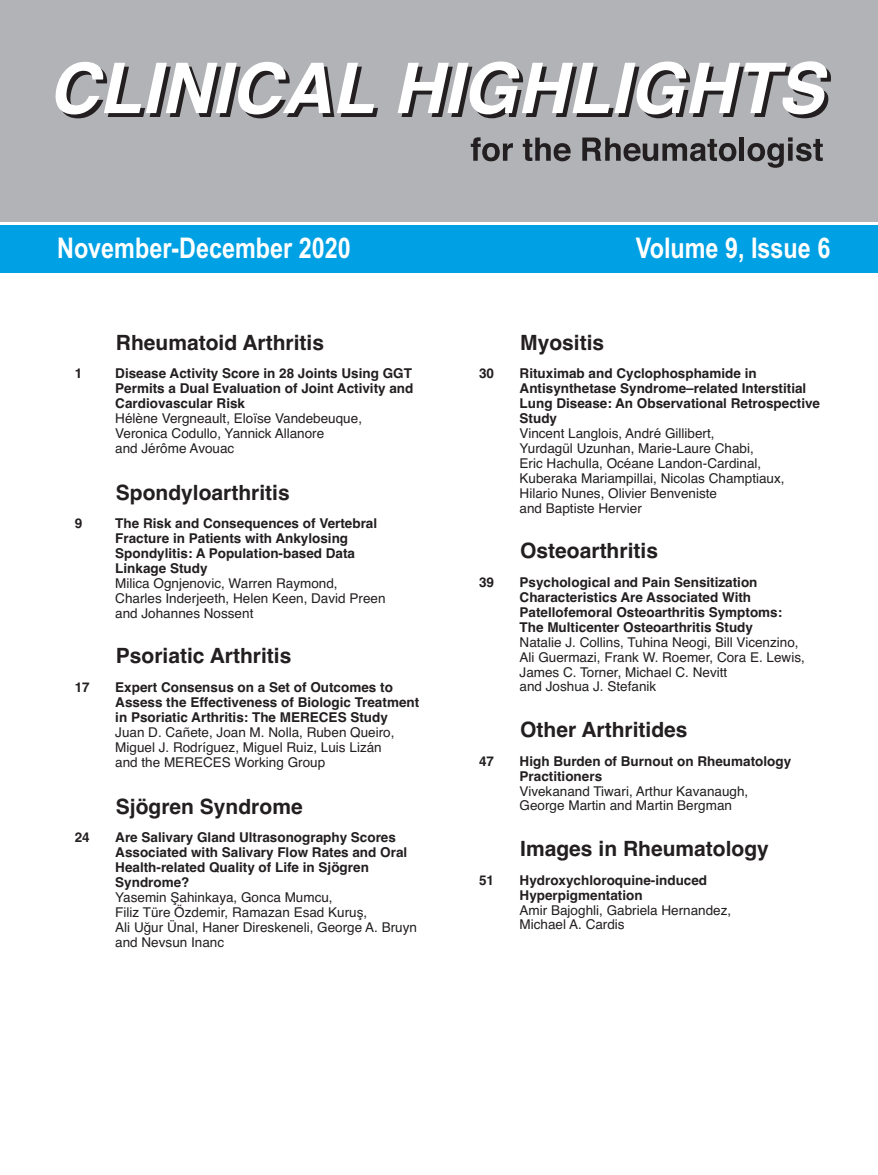
<style>
.page{position:relative;width:878px;height:1175px;background:#fff}
.page>*{position:absolute;margin:0;border:0;box-sizing:border-box;transform-origin:0 0}
.t1{font:700 28.5px "Arial Narrow";color:#fff}
.t2{font:700 21px "Helvetica";color:#231f20}
.t3{font:13.5px/14.9px "Helvetica";color:#231f20}
.t4{font:700 13.5px/14.9px "Helvetica";color:#231f20}
</style>
<div class="page">
<div style="left:0;top:226px;width:878px;height:47px;background:#00a1e4"></div>
<div style="left:0;top:0;width:878px;height:222px;background:#b2b3b7"></div>
<svg style="left:55px;top:62px;width:323px;height:56px"></svg>
<svg style="left:397px;top:61px;width:434px;height:57px"></svg>
<svg style="left:470px;top:137px;width:43px;height:24px"></svg>
<svg style="left:522px;top:138px;width:48px;height:23px"></svg>
<svg style="left:582px;top:137px;width:154px;height:24px"></svg>
<div style="left:739px;top:137px;width:5px;height:24px;background:#231f20"></div>
<svg style="left:747px;top:137px;width:75px;height:31px"></svg>
<h1 class="t1" style="left:57px;top:231px;width:295px">November-December 2020</h1>
<h1 class="t1" style="left:636px;top:231px;width:196px">Volume 9, Issue 6</h1>
<h2 class="t2" style="left:116px;top:330px;width:210px">Rheumatoid Arthritis</h2>
<p class="t4" style="left:75px;top:366px;width:9px">1</p>
<p class="t4" style="left:115px;top:366px;width:300px;text-align:justify">Disease Activity Score in 28 Joints Using GGT Permits a Dual Evaluation of Joint Activity and Cardiovascular Risk</p>
<p class="t3" style="left:115px;top:411px;width:248px">Hélène Vergneault, Eloïse Vandebeuque,<br>Veronica Codullo, Yannick Allanore<br>and Jérôme Avouac</p>
<h2 class="t2" style="left:116px;top:480px;width:175px">Spondyloarthritis</h2>
<p class="t4" style="left:75px;top:516px;width:9px">9</p>
<p class="t4" style="left:115px;top:516px;width:263px">The Risk and Consequences of Vertebral<br>Fracture in Patients with Ankylosing<br>Spondylitis: A Population-based Data<br>Linkage Study</p>
<p class="t3" style="left:115px;top:576px;width:272px">Milica Ognjenovic, Warren Raymond,<br>Charles Inderjeeth, Helen Keen, David Preen and Johannes Nossent</p>
<h2 class="t2" style="left:116px;top:643px;width:177px">Psoriatic Arthritis</h2>
<p class="t4" style="left:75px;top:680px;width:17px">17</p>
<p class="t4" style="left:115px;top:680px;width:305px">Expert Consensus on a Set of Outcomes to<br>Assess the Effectiveness of Biologic Treatment in Psoriatic Arthritis: The MERECES Study</p>
<p class="t3" style="left:115px;top:724px;width:281px">Juan D. Cañete, Joan M. Nolla, Ruben Queiro,<br>Miguel J. Rodríguez, Miguel Ruiz, Luis Lizán and the MERECES Working Group</p>
<h2 class="t2" style="left:116px;top:794px;width:188px">Sjögren Syndrome</h2>
<p class="t4" style="left:75px;top:830px;width:17px">24</p>
<p class="t4" style="left:115px;top:830px;width:293px">Are Salivary Gland Ultrasonography Scores Associated with Salivary Flow Rates and Oral Health-related Quality of Life in Sjögren Syndrome?</p>
<p class="t3" style="left:115px;top:890px;width:303px">Yasemin Şahinkaya, Gonca Mumcu,<br>Filiz Türe Özdemir, Ramazan Esad Kuruş,<br>Ali Uğur Ünal, Haner Direskeneli, George A. Bruyn and Nevsun Inanc</p>
<h2 class="t2" style="left:520px;top:330px;width:86px">Myositis</h2>
<p class="t4" style="left:479px;top:366px;width:17px">30</p>
<p class="t4" style="left:519px;top:366px;width:302px">Rituximab and Cyclophosphamide in Antisynthetase Syndrome–related Interstitial Lung Disease: An Observational Retrospective Study</p>
<p class="t3" style="left:519px;top:426px;width:266px">Vincent Langlois, André Gillibert,<br>Yurdagül Uzunhan, Marie-Laure Chabi,<br>Eric Hachulla, Océane Landon-Cardinal, Kuberaka Mariampillai, Nicolas Champtiaux, Hilario Nunes, Olivier Benveniste<br>and Baptiste Hervier</p>
<h2 class="t2" style="left:520px;top:539px;width:139px">Osteoarthritis</h2>
<p class="t4" style="left:479px;top:575px;width:17px">39</p>
<p class="t4" style="left:519px;top:575px;width:264px">Psychological and Pain Sensitization Characteristics Are Associated With Patellofemoral Osteoarthritis Symptoms:<br>The Multicenter Osteoarthritis Study</p>
<p class="t3" style="left:519px;top:634px;width:287px">Natalie J. Collins, Tuhina Neogi, Bill Vicenzino, Ali Guermazi, Frank W. Roemer, Cora E. Lewis, James C. Torner, Michael C. Nevitt<br>and Joshua J. Stefanik</p>
<h2 class="t2" style="left:520px;top:717px;width:169px">Other Arthritides</h2>
<p class="t4" style="left:479px;top:753px;width:17px">47</p>
<p class="t4" style="left:519px;top:753px;width:273px">High Burden of Burnout on Rheumatology<br>Practitioners</p>
<p class="t3" style="left:519px;top:783px;width:230px">Vivekanand Tiwari, Arthur Kavanaugh,<br>George Martin and Martin Bergman</p>
<h2 class="t2" style="left:520px;top:836px;width:250px">Images in Rheumatology</h2>
<p class="t4" style="left:479px;top:872px;width:17px">51</p>
<p class="t4" style="left:519px;top:872px;width:189px">Hydroxychloroquine-induced<br>Hyperpigmentation</p>
<p class="t3" style="left:519px;top:902px;width:213px">Amir Bajoghli, Gabriela Hernandez,<br>Michael A. Cardis</p>
</div>
